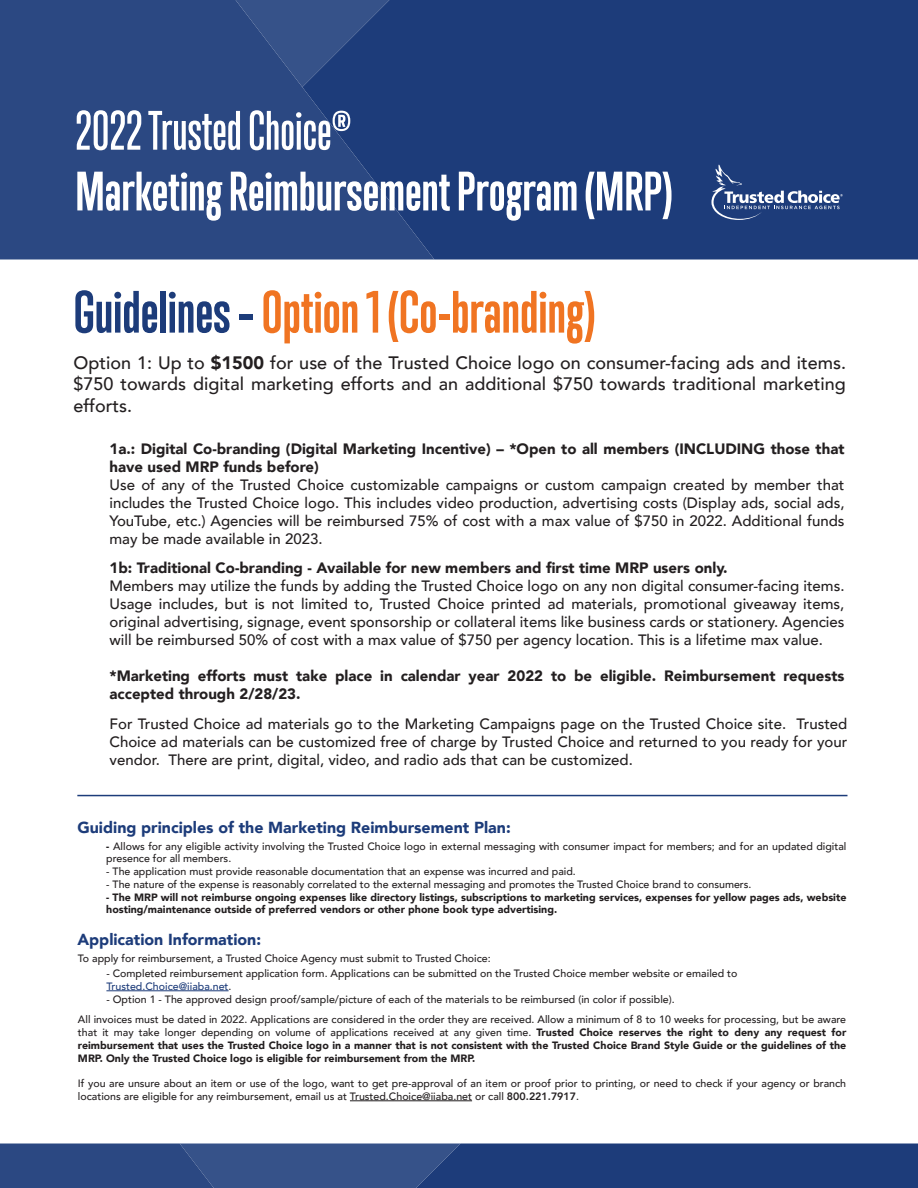
<style>
.page{position:relative;width:918px;height:1188px;background:#fff}
.page>*{position:absolute;margin:0;border:0;box-sizing:border-box;transform-origin:0 0}
.t1{font:700 54.45px "Trump Gothic Pro";color:#f07422}
.t2{font:700 50.7px "Trump Gothic Pro";color:#fff}
.t3{font:500 50.7px "Trump Gothic Pro";color:#fff}
.t4{font:500 18px/21.6px "Avenir";color:#231f20;text-align:justify}
.t5{font:900 15.9px "Avenir";color:#1d3c7a}
.t6{font:500 15px/18px "Avenir";color:#231f20;text-align:justify}
.t7{font:900 15px/18px "Avenir";color:#231f20}
.t8{font:500 10.65px/12.8px "Avenir";color:#231f20}
.t9{font:900 10.65px/12.8px "Avenir";color:#231f20;text-align:justify}
.s1{color:#1d3c7a}
.s2{font-weight:900}
.s3{font-weight:500}
.s4{font-weight:800}
</style>
<div class="page">
<div style="left:0;top:0;width:302px;height:260px;background:#2b4882"></div>
<svg style="left:180px;top:0;width:122px;height:87px;background:#2e4a84"></svg>
<svg style="left:302px;top:0;width:616px;height:260px;background:#1f3d7b"></svg>
<svg style="left:711px;top:164px;width:132px;height:56px;background:#3b568b"></svg>
<hr style="left:350px;top:1101px;width:122px;height:1px;background:#231f20">
<hr style="left:77px;top:795px;width:770px;height:1px;background:#1d3c7a">
<hr style="left:106px;top:991px;width:123px;height:1px;background:#1d3c7a">
<svg style="left:0;top:1144px;width:918px;height:44px;background:#26447f"></svg>
<h2 class="t3" style="left:75px;top:101px;width:277px">2022 Trusted Choice®</h2>
<h2 class="t2" style="left:75px;top:160px;width:599px">Marketing Reimbursement Program (MRP)</h2>
<h1 class="t1" style="left:74px;top:279px;width:523px"><span class="s1">Guidelines –</span> Option 1 (Co-branding)</h1>
<p class="t4" style="left:74px;top:351px;width:774px">Option 1: Up to <span class="s2">$1500</span> for use of the Trusted Choice logo on consumer-facing ads and items. $750 towards digital marketing efforts and an additional $750 towards traditional marketing efforts.</p>
<p class="t7" style="left:110px;top:439px;width:737px">1a.: Digital Co-branding (Digital Marketing Incentive) – *Open to all members (INCLUDING those that have used MRP funds before)</p>
<p class="t6" style="left:110px;top:475px;width:737px">Use of any of the Trusted Choice customizable campaigns or custom campaign created by member that includes the Trusted Choice logo. This includes video production, advertising costs (Display ads, social ads, YouTube, etc.) Agencies will be reimbursed 75% of cost with a max value of $750 in 2022. Additional funds may be made available in 2023.</p>
<p class="t7" style="left:110px;top:558px;width:620px">1b: Traditional Co-branding - Available for new members and first time MRP users only.</p>
<p class="t6" style="left:110px;top:576px;width:737px">Members may utilize the funds by adding the Trusted Choice logo on any non digital consumer-facing items.<br>Usage includes, but is not limited to, Trusted Choice printed ad materials, promotional giveaway items, original advertising, signage, event sponsorship or collateral items like business cards or stationery. Agencies will be reimbursed 50% of cost with a max value of $750 per agency location. This is a lifetime max value.</p>
<p class="t7" style="left:110px;top:666px;width:737px">*Marketing efforts must take place in calendar year 2022 to be eligible. Reimbursement requests accepted through 2/28/23.</p>
<p class="t6" style="left:110px;top:714px;width:739px">For Trusted Choice ad materials go to the Marketing Campaigns page on the Trusted Choice site. Trusted Choice ad materials can be customized free of charge by Trusted Choice and returned to you ready for your vendor. There are print, digital, video, and radio ads that can be customized.</p>
<p class="t5" style="left:77px;top:813px;width:435px">Guiding principles of the Marketing Reimbursement Plan:</p>
<p class="t8" style="left:106px;top:839px;width:742px"><span class="s2">-</span> Allows for any eligible activity involving the Trusted Choice logo in external messaging with consumer impact for members; and for an updated digital presence for all members.</p>
<p class="t8" style="left:106px;top:865px;width:471px">- The application must provide reasonable documentation that an expense was incurred and paid.</p>
<p class="t8" style="left:106px;top:877px;width:647px">- The nature of the expense is reasonably correlated to the external messaging and promotes the Trusted Choice brand to consumers.</p>
<p class="t9" style="left:106px;top:890px;width:742px">- The MRP will not reimburse ongoing expenses like directory listings, subscriptions to marketing services, expenses for yellow pages ads, website hosting/maintenance outside of preferred vendors or other phone book type advertising.</p>
<p class="t5" style="left:77px;top:926px;width:185px">Application Information:</p>
<p class="t8" style="left:78px;top:951px;width:414px">To apply for reimbursement, a Trusted Choice Agency must submit to Trusted Choice:</p>
<p class="t8" style="left:106px;top:967px;width:633px">- Completed reimbursement application form. Applications can be submitted on the Trusted Choice member website or emailed to<br><span class="s1">Trusted.Choice@iiaba.net</span>.</p>
<p class="t8" style="left:106px;top:992px;width:570px">- Option 1 - The approved design proof/sample/picture of each of the materials to be reimbursed (in color if possible).</p>
<p class="t9" style="left:78px;top:1013px;width:770px"><span class="s3">All invoices must be dated in 2022. Applications are considered in the order they are received. Allow a minimum of 8 to 10 weeks for processing, but be aware that it may take longer depending on volume of applications received at any given time.</span> Trusted Choice reserves the right to deny any request for reimbursement that uses the Trusted Choice logo in a manner that is not consistent with the Trusted Choice Brand Style Guide or the guidelines of the MRP. Only the Trusted Choice logo is eligible for reimbursement from the MRP.</p>
<p class="t8" style="left:78px;top:1077px;width:770px">If you are unsure about an item or use of the logo, want to get pre-approval of an item or proof prior to printing, or need to check if your agency or branch locations are eligible for any reimbursement, email us at Trusted.Choice@iiaba.net or call <span class="s4">800.221.7917</span>.</p>
</div>
